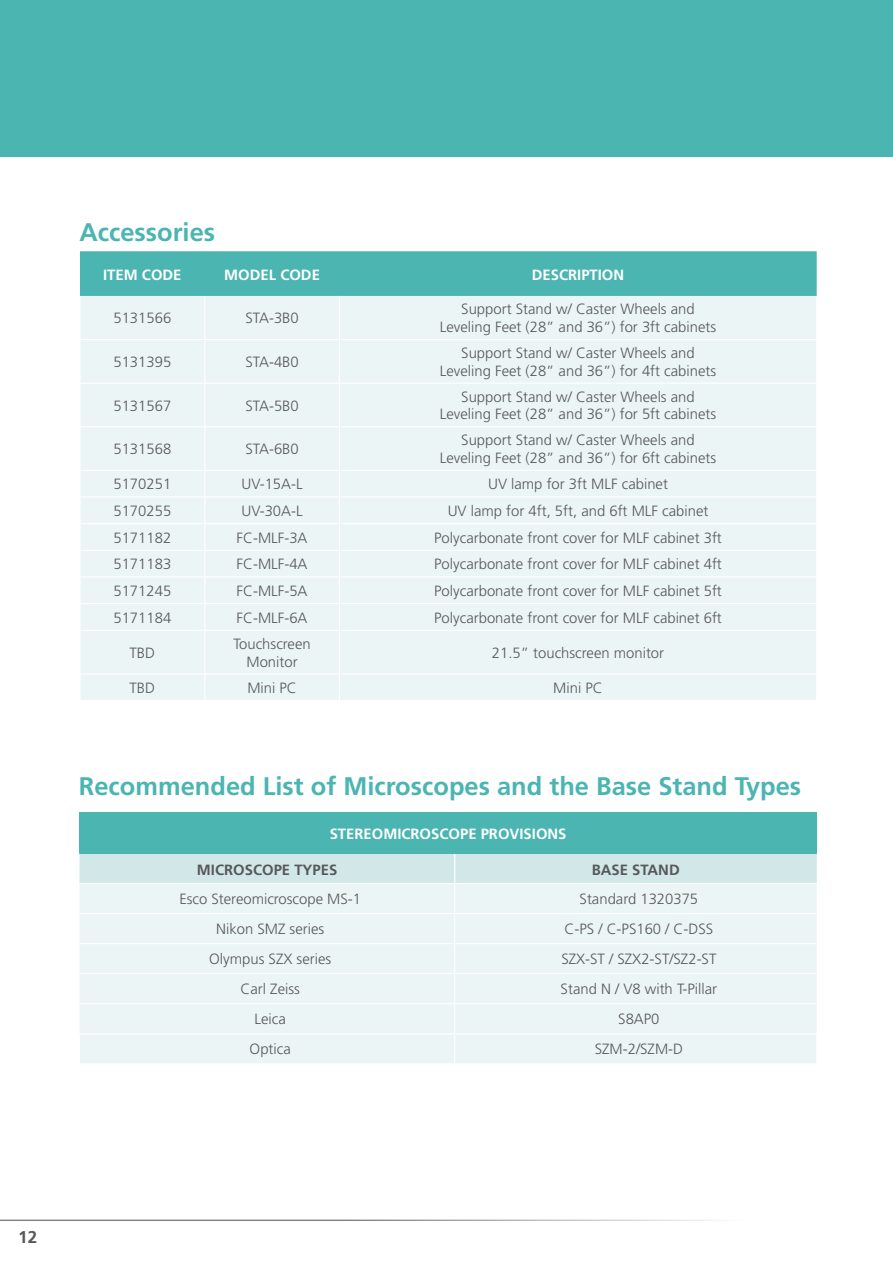
<style>
.page{position:relative;width:893px;height:1263px;background:#fff}
.page>*{position:absolute;margin:0;border:0;box-sizing:border-box;transform-origin:0 0}
.t1{font:700 25.5px "Frutiger LT Std";color:#4bb5b2}
.t2{font:700 17.1px "Frutiger LT Std";color:#57585a}
.cal_date{font:300 14.85px/17.9px "Frutiger LT Std";color:#57585a;text-align:center}
.cal_day{font:700 14.85px "Frutiger LT Std";color:#fff}
.cal_day-2{font:700 14.85px "Frutiger LT Std";color:#57585a}
</style>
<div class="page">
<hr style="left:0;top:1220px;width:799px;height:1px;background:#57585a">
<div style="left:0;top:0;width:893px;height:157px;background:#4bb5b2"></div>
<div style="left:79px;top:812px;width:738px;height:41px;background:#4bb5b2"></div>
<svg style="left:79px;top:853px;width:738px;height:210px;background:#e8f3f3"></svg>
<div style="left:80px;top:251px;width:737px;height:45px;background:#4bb5b2"></div>
<div style="left:81px;top:296px;width:735px;height:404px;background:#ecf5f5"></div>
<hr style="left:205px;top:339px;width:134px;height:1px;background:#fff">
<hr style="left:205px;top:383px;width:134px;height:1px;background:#fff">
<hr style="left:205px;top:426px;width:134px;height:1px;background:#fff">
<hr style="left:79px;top:339px;width:126px;height:1px;background:#fff">
<hr style="left:79px;top:383px;width:126px;height:1px;background:#fff">
<hr style="left:79px;top:426px;width:126px;height:1px;background:#fff">
<hr style="left:339px;top:339px;width:478px;height:1px;background:#fff">
<hr style="left:339px;top:383px;width:478px;height:1px;background:#fff">
<hr style="left:339px;top:426px;width:478px;height:1px;background:#fff">
<hr style="left:204px;top:296px;width:1px;height:43px;background:#fff">
<hr style="left:339px;top:296px;width:1px;height:43px;background:#fff">
<hr style="left:204px;top:340px;width:1px;height:43px;background:#fff">
<hr style="left:339px;top:340px;width:1px;height:43px;background:#fff">
<hr style="left:204px;top:384px;width:1px;height:42px;background:#fff">
<hr style="left:339px;top:384px;width:1px;height:42px;background:#fff">
<hr style="left:204px;top:427px;width:1px;height:43px;background:#fff">
<hr style="left:339px;top:427px;width:1px;height:43px;background:#fff">
<svg style="left:204px;top:471px;width:1px;height:159px"></svg>
<svg style="left:339px;top:471px;width:1px;height:159px"></svg>
<hr style="left:204px;top:631px;width:1px;height:42px;background:#fff">
<hr style="left:339px;top:631px;width:1px;height:42px;background:#fff">
<svg style="left:204px;top:674px;width:1px;height:26px"></svg>
<svg style="left:339px;top:674px;width:1px;height:26px"></svg>
<hr style="left:205px;top:470px;width:134px;height:1px;background:#fff">
<hr style="left:80px;top:470px;width:125px;height:1px;background:#fff">
<hr style="left:339px;top:470px;width:477px;height:1px;background:#fff">
<hr style="left:205px;top:496px;width:134px;height:1px;background:#fff">
<hr style="left:80px;top:496px;width:125px;height:1px;background:#fff">
<hr style="left:339px;top:496px;width:477px;height:1px;background:#fff">
<hr style="left:205px;top:523px;width:134px;height:1px;background:#fff">
<hr style="left:205px;top:550px;width:134px;height:1px;background:#fff">
<hr style="left:205px;top:576px;width:134px;height:1px;background:#fff">
<hr style="left:205px;top:603px;width:134px;height:1px;background:#fff">
<hr style="left:205px;top:630px;width:134px;height:1px;background:#fff">
<hr style="left:205px;top:673px;width:134px;height:1px;background:#fff">
<hr style="left:80px;top:523px;width:125px;height:1px;background:#fff">
<hr style="left:80px;top:550px;width:125px;height:1px;background:#fff">
<hr style="left:80px;top:576px;width:125px;height:1px;background:#fff">
<hr style="left:80px;top:603px;width:125px;height:1px;background:#fff">
<hr style="left:80px;top:630px;width:125px;height:1px;background:#fff">
<hr style="left:80px;top:673px;width:125px;height:1px;background:#fff">
<hr style="left:339px;top:523px;width:477px;height:1px;background:#fff">
<hr style="left:339px;top:550px;width:477px;height:1px;background:#fff">
<hr style="left:339px;top:576px;width:477px;height:1px;background:#fff">
<hr style="left:339px;top:603px;width:477px;height:1px;background:#fff">
<hr style="left:339px;top:630px;width:477px;height:1px;background:#fff">
<hr style="left:339px;top:673px;width:477px;height:1px;background:#fff">
<p class="t1" style="left:79px;top:217px;width:137px">Accessories</p>
<p class="cal_day" style="left:103px;top:266px;width:80px">ITEM CODE</p>
<p class="cal_day" style="left:224px;top:266px;width:97px">MODEL CODE</p>
<p class="cal_day" style="left:532px;top:266px;width:94px">DESCRIPTION</p>
<p class="cal_date" style="left:113px;top:309px;width:59px">5131566</p>
<p class="cal_date" style="left:245px;top:309px;width:55px">STA-3B0</p>
<p class="cal_date" style="left:461px;top:301px;width:235px">Support Stand w/ Caster Wheels and</p>
<p class="cal_date" style="left:440px;top:318px;width:278px">Leveling Feet (28” and 36”) for 3ft cabinets</p>
<p class="cal_date" style="left:113px;top:353px;width:59px">5131395</p>
<p class="cal_date" style="left:245px;top:353px;width:55px">STA-4B0</p>
<p class="cal_date" style="left:113px;top:397px;width:59px">5131567</p>
<p class="cal_date" style="left:245px;top:397px;width:55px">STA-5B0</p>
<p class="cal_date" style="left:113px;top:440px;width:59px">5131568</p>
<p class="cal_date" style="left:245px;top:440px;width:55px">STA-6B0</p>
<p class="cal_date" style="left:461px;top:344px;width:235px">Support Stand w/ Caster Wheels and</p>
<p class="cal_date" style="left:440px;top:362px;width:278px">Leveling Feet (28” and 36”) for 4ft cabinets</p>
<p class="cal_date" style="left:461px;top:388px;width:235px">Support Stand w/ Caster Wheels and</p>
<p class="cal_date" style="left:440px;top:406px;width:278px">Leveling Feet (28” and 36”) for 5ft cabinets</p>
<p class="cal_date" style="left:461px;top:431px;width:235px">Support Stand w/ Caster Wheels and</p>
<p class="cal_date" style="left:440px;top:449px;width:278px">Leveling Feet (28” and 36”) for 6ft cabinets</p>
<p class="cal_date" style="left:113px;top:475px;width:59px">5170251</p>
<p class="cal_date" style="left:242px;top:475px;width:63px">UV-15A-L</p>
<p class="cal_date" style="left:488px;top:475px;width:181px">UV lamp for 3ft MLF cabinet</p>
<p class="cal_date" style="left:113px;top:502px;width:59px">5170255</p>
<p class="cal_date" style="left:242px;top:502px;width:63px">UV-30A-L</p>
<p class="cal_date" style="left:448px;top:502px;width:262px">UV lamp for 4ft, 5ft, and 6ft MLF cabinet</p>
<p class="cal_date" style="left:113px;top:529px;width:59px">5171182</p>
<p class="cal_date" style="left:237px;top:529px;width:72px">FC-MLF-3A</p>
<p class="cal_date" style="left:434px;top:529px;width:289px">Polycarbonate front cover for MLF cabinet 3ft</p>
<p class="cal_date" style="left:113px;top:555px;width:59px">5171183</p>
<p class="cal_date" style="left:237px;top:555px;width:72px">FC-MLF-4A</p>
<p class="cal_date" style="left:434px;top:555px;width:289px">Polycarbonate front cover for MLF cabinet 4ft</p>
<p class="cal_date" style="left:113px;top:582px;width:59px">5171245</p>
<p class="cal_date" style="left:237px;top:582px;width:72px">FC-MLF-5A</p>
<p class="cal_date" style="left:434px;top:582px;width:289px">Polycarbonate front cover for MLF cabinet 5ft</p>
<p class="cal_date" style="left:113px;top:609px;width:59px">5171184</p>
<p class="cal_date" style="left:237px;top:609px;width:72px">FC-MLF-6A</p>
<p class="cal_date" style="left:434px;top:609px;width:289px">Polycarbonate front cover for MLF cabinet 6ft</p>
<p class="cal_date" style="left:130px;top:644px;width:27px">TBD</p>
<p class="cal_date" style="left:233px;top:635px;width:79px">Touchscreen<br>Monitor</p>
<p class="cal_date" style="left:492px;top:644px;width:174px">21.5” touchscreen monitor</p>
<p class="cal_date" style="left:130px;top:679px;width:27px">TBD</p>
<p class="cal_date" style="left:247px;top:679px;width:51px">Mini PC</p>
<p class="cal_date" style="left:553px;top:679px;width:51px">Mini PC</p>
<p class="t1" style="left:79px;top:771px;width:724px">Recommended List of Microscopes and the Base Stand Types</p>
<p class="cal_day" style="left:330px;top:825px;width:238px">STEREOMICROSCOPE PROVISIONS</p>
<p class="cal_day-2" style="left:197px;top:861px;width:142px">MICROSCOPE TYPES</p>
<p class="cal_day-2" style="left:592px;top:861px;width:89px">BASE STAND</p>
<p class="cal_date" style="left:179px;top:890px;width:183px">Esco Stereomicroscope MS-1</p>
<p class="cal_date" style="left:580px;top:890px;width:120px">Standard 1320375</p>
<p class="cal_date" style="left:216px;top:920px;width:110px">Nikon SMZ series</p>
<p class="cal_date" style="left:565px;top:920px;width:150px">C-PS / C-PS160 / C-DSS</p>
<p class="cal_date" style="left:209px;top:950px;width:124px">Olympus SZX series</p>
<p class="cal_date" style="left:561px;top:950px;width:157px">SZX-ST / SZX2-ST/SZ2-ST</p>
<p class="cal_date" style="left:241px;top:980px;width:61px">Carl Zeiss</p>
<p class="cal_date" style="left:561px;top:980px;width:158px">Stand N / V8 with T-Pillar</p>
<p class="cal_date" style="left:255px;top:1010px;width:33px">Leica</p>
<p class="cal_date" style="left:618px;top:1010px;width:43px">S8AP0</p>
<p class="cal_date" style="left:250px;top:1040px;width:43px">Optica</p>
<p class="cal_date" style="left:595px;top:1040px;width:90px">SZM-2/SZM-D</p>
<p class="t2" style="left:18px;top:1227px;width:20px">12</p>
</div>
